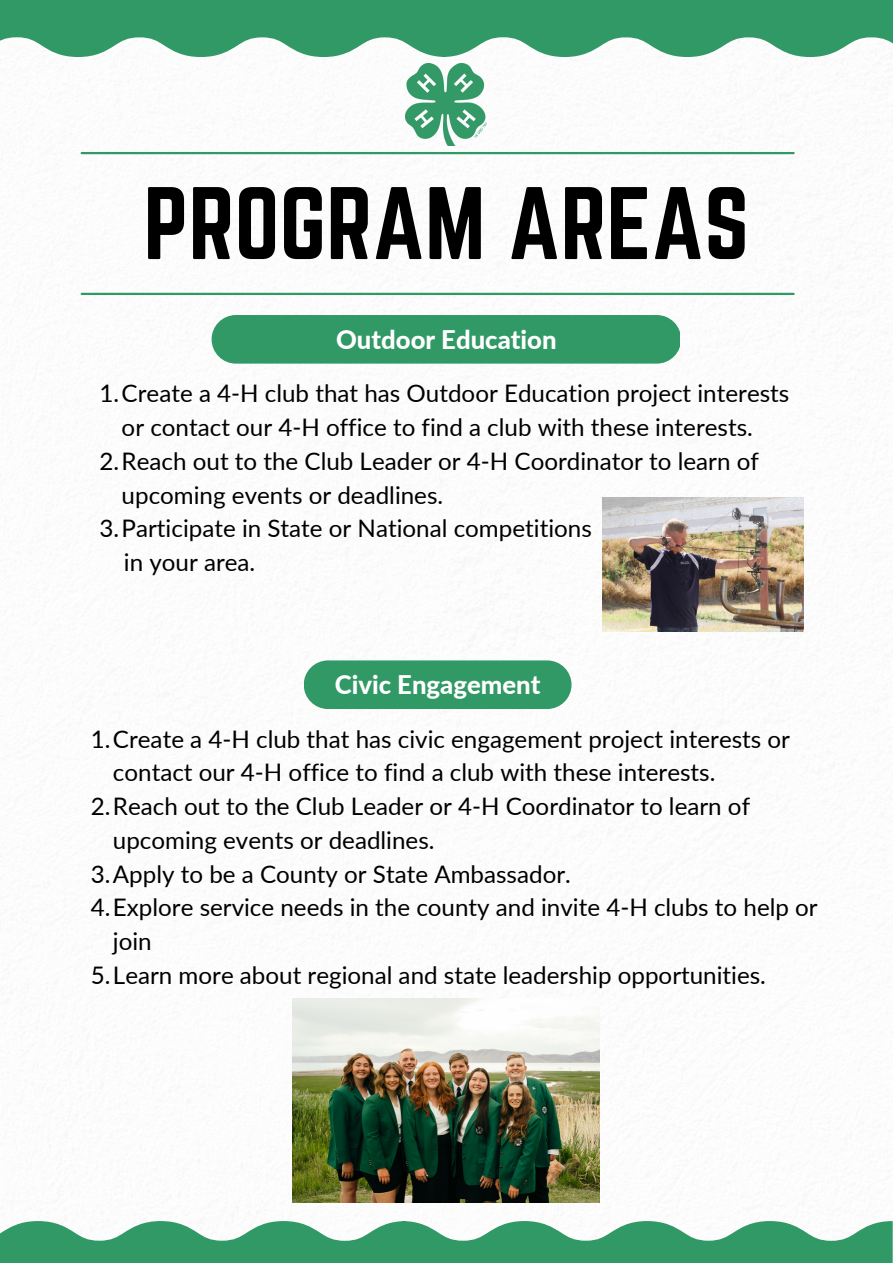
<style>
.page{position:relative;width:893px;height:1264px;background:#fff}
.page>*{position:absolute;margin:0;border:0;box-sizing:border-box;transform-origin:0 0}
.t1{font:89.85px "Norwester";color:#000}
.t2{font:800 25.65px "Lato";color:#fff}
.t3{font:24.15px "Lato";color:#000}
</style>
<div class="page">
<svg style="left:446px;top:0;width:446px;height:57px;fill:#319966"></svg>
<svg style="left:0;top:0;width:446px;height:57px;fill:#319966"></svg>
<svg style="left:0;top:1221px;width:401px;height:41px;fill:#319966"></svg>
<svg style="left:401px;top:1221px;width:491px;height:41px;fill:#319966"></svg>
<hr style="left:82px;top:152px;width:711px;height:2px;background:#319966">
<hr style="left:82px;top:293px;width:711px;height:2px;background:#319966">
<img style="left:406px;top:63px;width:81px;height:82px">
<div style="left:211px;top:315px;width:469px;height:48px;background:#319966;border-radius:24px"></div>
<div style="left:304px;top:660px;width:267px;height:49px;background:#319966;border-radius:24px"></div>
<img style="left:602px;top:497px;width:201px;height:134px">
<img style="left:293px;top:998px;width:306px;height:204px">
<h1 class="t1" style="left:143px;top:169px;width:607px">PROGRAM AREAS</h1>
<p class="t2" style="left:336px;top:323px;width:222px">Outdoor Education</p>
<p class="t3" style="left:99px;top:378px;width:691px">1.Create a 4-H club that has Outdoor Education project interests</p>
<p class="t3" style="left:122px;top:412px;width:632px">or contact our 4-H office to find a club with these interests.</p>
<p class="t3" style="left:99px;top:446px;width:660px">2.Reach out to the Club Leader or 4-H Coordinator to learn of</p>
<p class="t3" style="left:122px;top:479px;width:323px">upcoming events or deadlines.</p>
<p class="t3" style="left:99px;top:513px;width:493px">3.Participate in State or National competitions</p>
<p class="t3" style="left:124px;top:547px;width:133px">in your area.</p>
<p class="t2" style="left:335px;top:669px;width:207px">Civic Engagement</p>
<p class="t3" style="left:91px;top:724px;width:700px">1.Create a 4-H club that has civic engagement project interests or</p>
<p class="t3" style="left:113px;top:757px;width:604px">contact our 4-H office to find a club with these interests.</p>
<p class="t3" style="left:91px;top:791px;width:660px">2.Reach out to the Club Leader or 4-H Coordinator to learn of</p>
<p class="t3" style="left:113px;top:825px;width:323px">upcoming events or deadlines.</p>
<p class="t3" style="left:91px;top:858px;width:481px">3.Apply to be a County or State Ambassador.</p>
<p class="t3" style="left:91px;top:892px;width:728px">4.Explore service needs in the county and invite 4-H clubs to help or</p>
<p class="t3" style="left:113px;top:926px;width:40px">join</p>
<p class="t3" style="left:91px;top:960px;width:676px">5.Learn more about regional and state leadership opportunities.</p>
</div>
